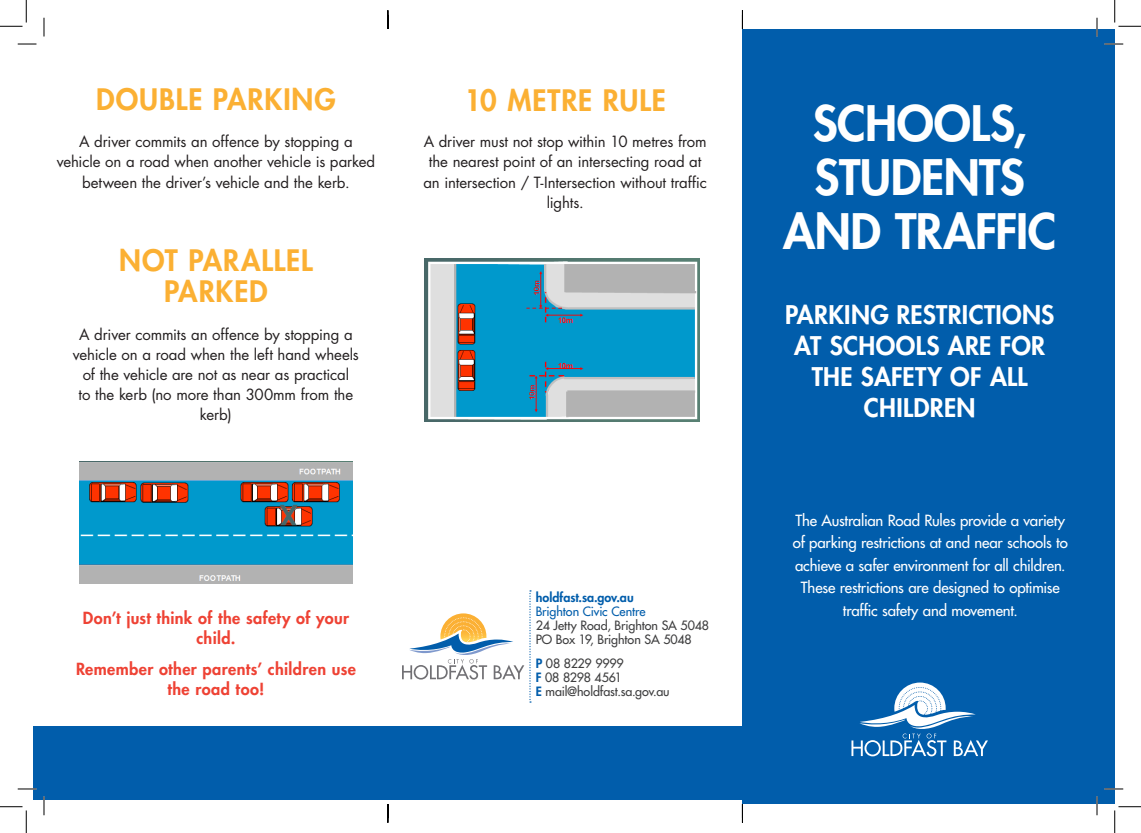
<style>
.page{position:relative;width:1141px;height:833px;background:#fff}
.page>*{position:absolute;margin:0;border:0;box-sizing:border-box;transform-origin:0 0}
.Body{font:800 47.5px/53.8px "Futura Std";letter-spacing:-.01em;color:#fff;text-align:center}
.Body-2{font:800 28.75px/31.2px "Futura Std";letter-spacing:.03em;color:#fbb033;text-align:center}
.Body-3{font:800 25px/31.2px "Futura Std";letter-spacing:.015em;color:#fff;text-align:center}
.Subheading_2{font:800 16.25px/20px "Futura Std";letter-spacing:.025em;color:#ee4234;text-align:center}
.Body-4{font:15px/20px "Futura Std";letter-spacing:-.005em;color:#231f20;text-align:center}
.Body-5{font:500 15px/22.5px "Futura Std";letter-spacing:-.015em;color:#fff;text-align:center}
.Body-6{font:500 12.5px/13.8px "Futura Std";letter-spacing:-.01em;color:#3e3e3f}
.Body-7{font:800 12.5px "Futura Std";color:#015dab}
.s1{color:#015dab}
.s2{font-weight:800;color:#015dab}
</style>
<div class="page">
<div style="left:33px;top:725px;width:1081px;height:74px;background:#015dab"></div>
<div style="left:742px;top:29px;width:372px;height:774px;background:#015dab"></div>
<svg style="left:851px;top:682px;width:136px;height:74px"></svg>
<img style="left:424px;top:259px;width:275px;height:162px">
<svg style="left:402px;top:590px;width:129px;height:112px"></svg>
<img style="left:80px;top:461px;width:272px;height:122px">
<svg style="left:18px;top:43px;width:18px;height:2px"></svg>
<svg style="left:1104px;top:43px;width:19px;height:2px"></svg>
<svg style="left:18px;top:788px;width:18px;height:1px"></svg>
<svg style="left:1104px;top:787px;width:19px;height:2px"></svg>
<svg style="left:43px;top:18px;width:2px;height:18px"></svg>
<svg style="left:43px;top:796px;width:2px;height:18px"></svg>
<svg style="left:1096px;top:18px;width:1px;height:18px"></svg>
<svg style="left:1096px;top:796px;width:1px;height:18px"></svg>
<svg style="left:0;top:0;width:27px;height:27px"></svg>
<svg style="left:0;top:806px;width:27px;height:26px"></svg>
<svg style="left:1114px;top:0;width:26px;height:27px"></svg>
<svg style="left:1114px;top:806px;width:26px;height:26px"></svg>
<svg style="left:387px;top:10px;width:1px;height:19px"></svg>
<svg style="left:387px;top:804px;width:1px;height:18px"></svg>
<svg style="left:741px;top:10px;width:2px;height:19px"></svg>
<svg style="left:741px;top:803px;width:2px;height:19px"></svg>
<p class="Body-2" style="left:96px;top:84px;width:241px">DOUBLE PARKING</p>
<p class="Body-4" style="left:57px;top:132px;width:320px">A driver commits an offence by stopping a vehicle on a road when another vehicle is parked between the driver’s vehicle and the kerb.</p>
<p class="Body-2" style="left:119px;top:244px;width:195px">NOT PARALLEL<br>PARKED</p>
<p class="Body-4" style="left:73px;top:324px;width:287px">A driver commits an offence by stopping a vehicle on a road when the left hand wheels of the vehicle are not as near as practical<br>to the kerb (no more than 300mm from the kerb)</p>
<p class="Body-2" style="left:464px;top:85px;width:203px">10 METRE RULE</p>
<p class="Body-4" style="left:423px;top:132px;width:285px">A driver must not stop within 10 metres from the nearest point of an intersecting road at an intersection / T-Intersection without traffic lights.</p>
<p class="Subheading_2" style="left:83px;top:607px;width:268px">Don’t just think of the safety of your child.</p>
<p class="Subheading_2" style="left:76px;top:658px;width:281px">Remember other parents’ children use the road too!</p>
<p class="Body-7" style="left:535px;top:589px;width:99px">holdfast.sa.gov.au</p>
<p class="Body-6" style="left:535px;top:604px;width:175px"><span class="s1">Brighton Civic Centre<br></span>24 Jetty Road, Brighton SA 5048</p>
<p class="Body-6" style="left:535px;top:632px;width:158px">PO Box 19, Brighton SA 5048</p>
<p class="Body-6" style="left:535px;top:656px;width:90px"><span class="s2">P</span> 08 8229 9999<br><span class="s2">F</span> 08 8298 4561</p>
<p class="Body-6" style="left:535px;top:683px;width:135px"><span class="s2">E</span> mail@holdfast.sa.gov.au</p>
<p class="Body" style="left:783px;top:97px;width:275px">SCHOOLS,<br>STUDENTS<br>AND TRAFFIC</p>
<p class="Body-3" style="left:785px;top:298px;width:271px">PARKING RESTRICTIONS<br>AT SCHOOLS ARE FOR<br>THE SAFETY OF ALL<br>CHILDREN</p>
<p class="Body-5" style="left:792px;top:509px;width:276px">The Australian Road Rules provide a variety of parking restrictions at and near schools to achieve a safer environment for all children.<br>These restrictions are designed to optimise traffic safety and movement.</p>
</div>
